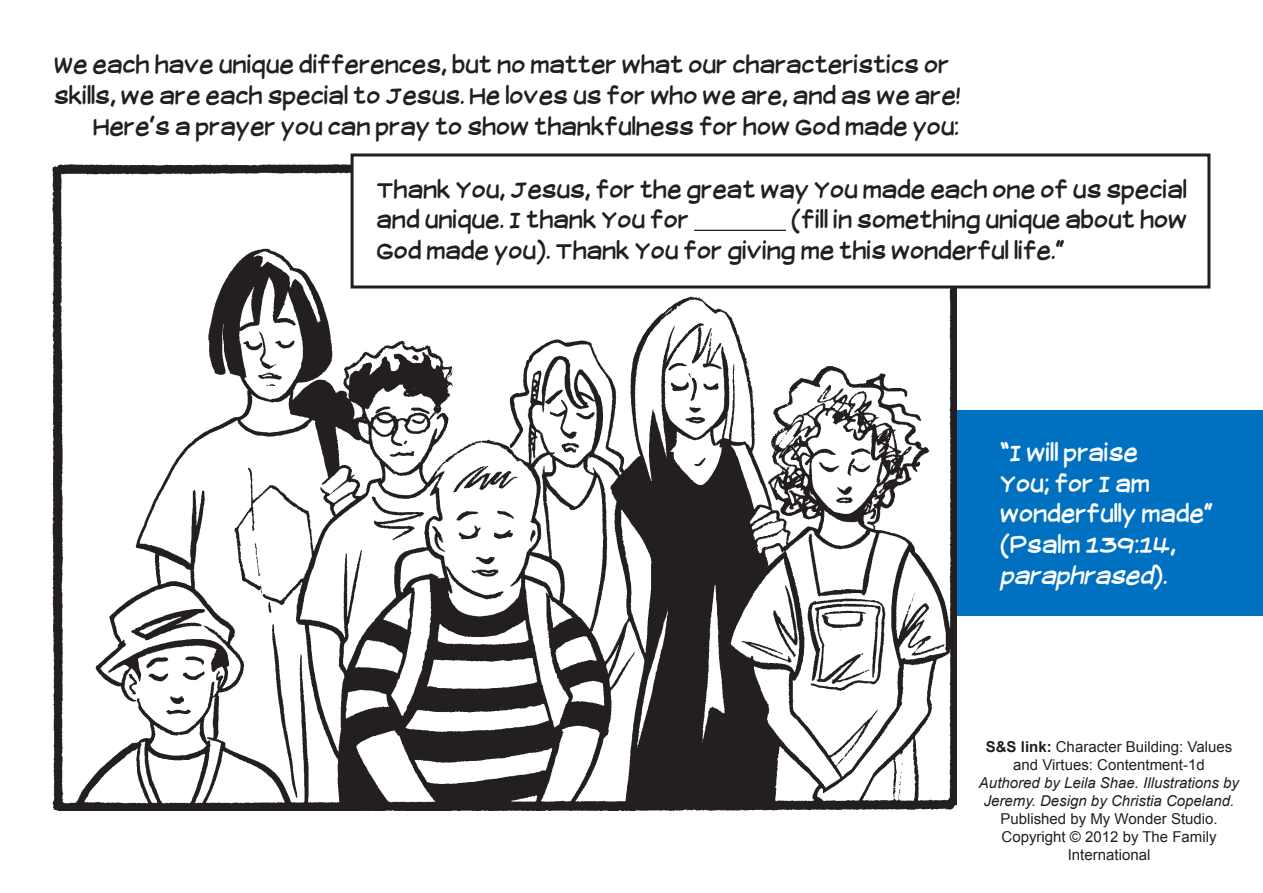
<style>
.page{position:relative;width:1263px;height:893px;background:#fff}
.page>*{position:absolute;margin:0;border:0;box-sizing:border-box;transform-origin:0 0}
.t1{font:25.5px/30.6px "Suplexmentary Comic NC";color:#231f20}
.t2{font:25.5px/30.6px "Suplexmentary Comic NC";color:#fff}
.t3{font:15px/18px "Arial";color:#231f20;text-align:center}
.t4{font:italic 15px/18px "Arial";color:#231f20;text-align:center}
.s1{font-style:italic}
.s2{font-weight:700}
</style>
<div class="page">
<div style="left:914px;top:410px;width:349px;height:205px;background:#0070c0"></div>
<img style="left:52px;top:162px;width:905px;height:649px">
<div style="left:352px;top:155px;width:857px;height:132px;background:#fff"></div>
<div style="left:351px;top:153px;width:859px;height:135px;border:3px solid #231f20"></div>
<hr style="left:694px;top:230px;width:92px;height:1px;background:#231f20">
<p class="t1" style="left:54px;top:50px;width:897px">We each have unique differences, but no matter what our characteristics or</p>
<p class="t1" style="left:54px;top:80px;width:908px">skills, we are each special to Jesus. He loves us for who we are, and as we are!</p>
<p class="t1" style="left:93px;top:111px;width:867px">Here’s a prayer you can pray to show thankfulness for how God made you:</p>
<p class="t1" style="left:376px;top:174px;width:812px">Thank You, Jesus, for the great way You made each one of us special and unique. I thank You for</p>
<p class="t1" style="left:376px;top:205px;width:812px;text-indent:415px">(fill in something unique about how<br>God made you). Thank You for giving me this wonderful life.”</p>
<p class="t2" style="left:1000px;top:437px;width:215px">“I will praise<br>You; for I am wonderfully made” (Psalm 139:14, <span class="s1">paraphrased</span>) .</p>
<p class="t3" style="left:986px;top:737px;width:248px"><span class="s2">S&amp;S link:</span> Character Building: Values and Virtues: Contentment-1d</p>
<p class="t4" style="left:979px;top:773px;width:262px">Authored by Leila Shae. Illustrations by<br>Jeremy. Design by Christia Copeland.</p>
<p class="t3" style="left:1000px;top:809px;width:219px">Published by My Wonder Studio.<br>Copyright © 2012 by The Family<br>International</p>
</div>
